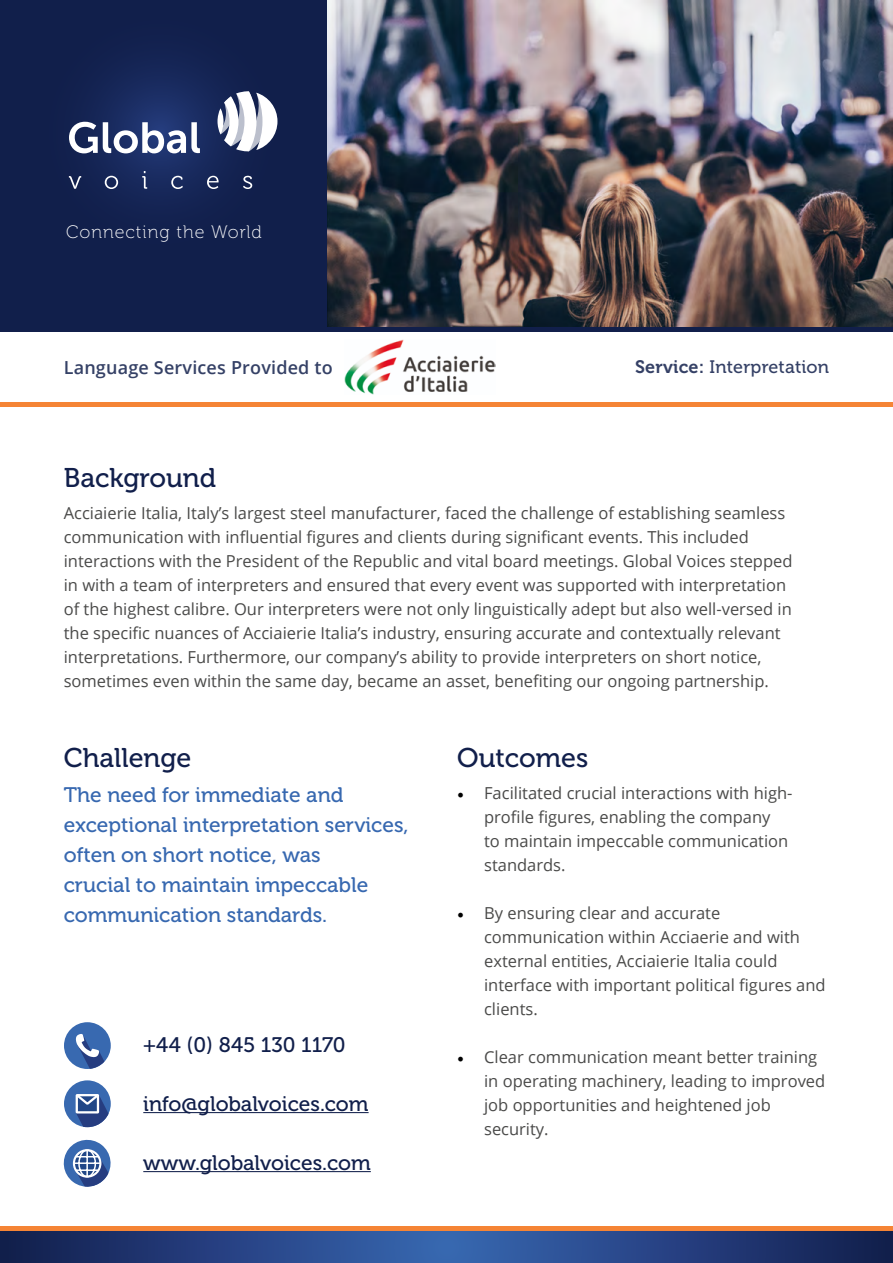
<style>
.page{position:relative;width:893px;height:1263px;background:#fff}
.page>*{position:absolute;margin:0;border:0;box-sizing:border-box;transform-origin:0 0}
.t1{font:27px "Museo 500";color:#111f4b}
.t2{font:21px/30px "Museo 500";color:#3768b0}
.t3{font:21px "Museo 500";color:#111f4b}
.t4{font:600 18px "Open Sans";letter-spacing:.01em;color:#354166}
.t5{font:18px "Museo 500";letter-spacing:.01em;color:#354166}
.t6{font:18px "Museo 100";letter-spacing:.055em;color:#fff}
.t7{font:16.5px/24px "Open Sans";color:#4a4a49}
.s1{font-family:"Museo 700"}
.s2{font-family:"Minion Pro";font-size:18px;color:#000}
</style>
<div class="page">
<img style="left:326px;top:0;width:567px;height:328px">
<img style="left:344px;top:340px;width:152px;height:55px">
<hr style="left:143px;top:1112px;width:226px;height:1px;background:#111f4b">
<hr style="left:143px;top:1171px;width:228px;height:1px;background:#111f4b">
<div style="left:64px;top:1080px;width:47px;height:47px;background:#3869b0;border-radius:50%"></div>
<svg style="left:75px;top:1093px;width:34px;height:34px"></svg>
<div style="left:64px;top:1022px;width:47px;height:47px;background:#3869b0;border-radius:50%"></div>
<svg style="left:74px;top:1034px;width:30px;height:35px"></svg>
<svg style="left:0;top:1230px;width:893px;height:33px;background:#2b437d"></svg>
<hr style="left:0;top:1226px;width:893px;height:4px;background:#f58435">
<svg style="left:0;top:0;width:326px;height:328px;background:#12204e"></svg>
<hr style="left:0;top:328px;width:893px;height:4px;background:#111f4b">
<svg style="left:217px;top:108px;width:6px;height:26px"></svg>
<svg style="left:220px;top:91px;width:57px;height:60px"></svg>
<svg style="left:69px;top:122px;width:131px;height:31px"></svg>
<svg style="left:69px;top:176px;width:12px;height:13px"></svg>
<svg style="left:105px;top:176px;width:13px;height:13px"></svg>
<svg style="left:142px;top:171px;width:5px;height:18px"></svg>
<svg style="left:171px;top:176px;width:12px;height:13px"></svg>
<svg style="left:207px;top:176px;width:12px;height:13px"></svg>
<svg style="left:243px;top:176px;width:9px;height:13px"></svg>
<div style="left:0;top:402px;width:893px;height:5px;background:#f58435"></div>
<svg style="left:63px;top:1139px;width:48px;height:48px"></svg>
<p class="t6" style="left:66px;top:222px;width:197px">Connecting the World</p>
<p class="t4" style="left:64px;top:355px;width:271px">Language Services Provided to</p>
<p class="t5" style="left:635px;top:357px;width:196px"><span class="s1">Service:</span> Interpretation</p>
<h1 class="t1" style="left:64px;top:463px;width:154px">Background</h1>
<p class="t7" style="left:64px;top:500px;width:730px">Acciaierie Italia, Italy’s largest steel manufacturer, faced the challenge of establishing seamless communication with influential figures and clients during significant events. This included interactions with the President of the Republic and vital board meetings. Global Voices stepped in with a team of interpreters and ensured that every event was supported with interpretation of the highest calibre. Our interpreters were not only linguistically adept but also well-versed in the specific nuances of Acciaierie Italia’s industry, ensuring accurate and contextually relevant interpretations. Furthermore, our company’s ability to provide interpreters on short notice, sometimes even within the same day, became an asset, benefiting our ongoing partnership.</p>
<h1 class="t1" style="left:64px;top:743px;width:129px">Challenge</h1>
<p class="t2" style="left:64px;top:780px;width:346px">The need for immediate and exceptional interpretation services, often on short notice, was<br>crucial to maintain impeccable communication standards.</p>
<p class="t3" style="left:143px;top:1033px;width:204px">+44 (0) 845 130 1170</p>
<p class="t3" style="left:143px;top:1092px;width:227px">info@globalvoices.com</p>
<p class="t3" style="left:143px;top:1151px;width:229px">www.globalvoices.com</p>
<h1 class="t1" style="left:457px;top:743px;width:133px">Outcomes</h1>
<p class="t7" style="left:484px;top:780px;width:310px;text-indent:-27px"><span class="s2">•</span> Facilitated crucial interactions with high&shy;profile figures, enabling the company<br>to maintain impeccable communication standards.</p>
<p class="t7" style="left:484px;top:900px;width:343px;text-indent:-27px"><span class="s2">•</span> By ensuring clear and accurate communication within Acciaerie and with external entities, Acciaierie Italia could interface with important political figures and clients.</p>
<p class="t7" style="left:484px;top:1044px;width:343px;text-indent:-27px"><span class="s2">•</span> Clear communication meant better training in operating machinery, leading to improved job opportunities and heightened job security.</p>
</div>
